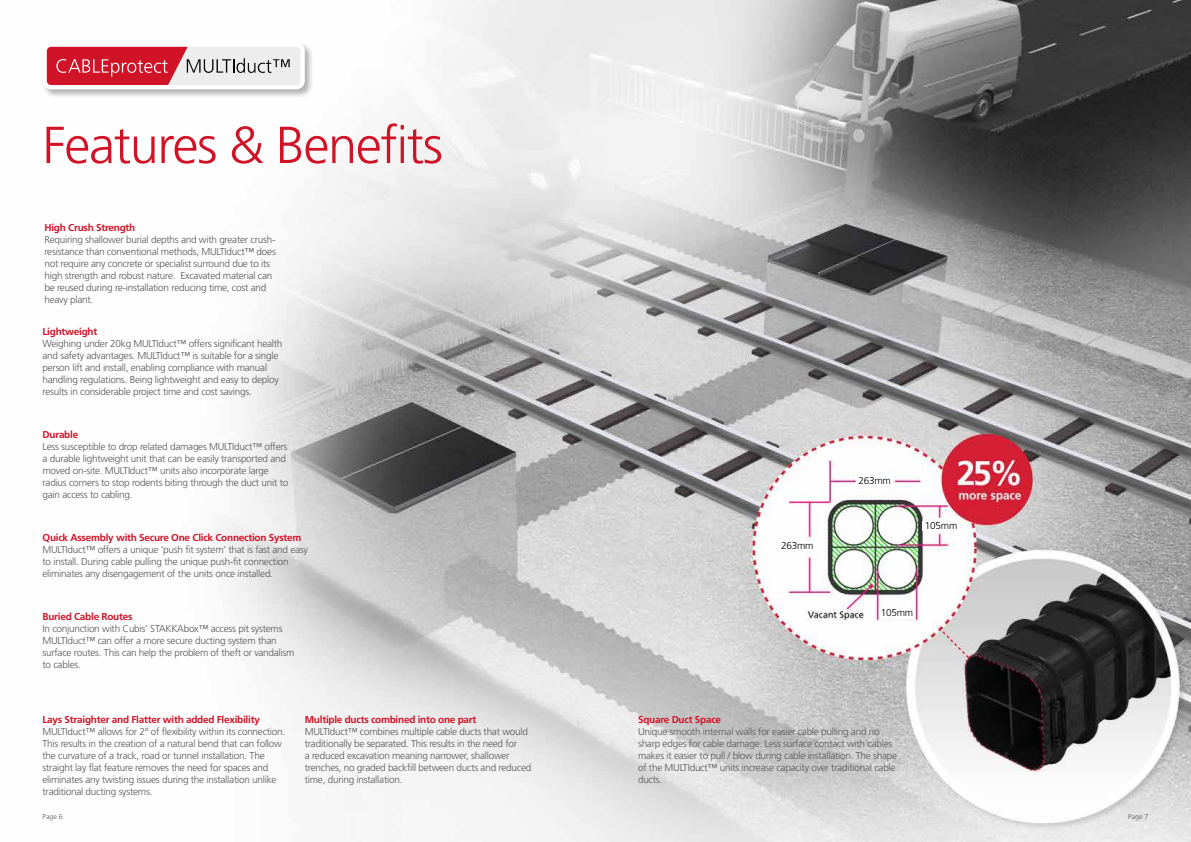
<style>
.page{position:relative;width:1191px;height:842px;background:#fff}
.page>*{position:absolute;margin:0;border:0;box-sizing:border-box;transform-origin:0 0}
.t1{font:300 52px "Frutiger";letter-spacing:-.025em;color:#d11327}
.t2{font:300 10px/12px "Frutiger";letter-spacing:-.025em;color:#575756}
.t3{font:700 10px "Frutiger";letter-spacing:-.025em;color:#d11327}
.t4{font:300 10px "Frutiger";letter-spacing:-.025em;color:#000}
.t5{font:300 7px "Frutiger";color:#575756}
</style>
<div class="page">
<img style="left:223px;top:0;width:968px;height:842px">
<div style="left:41px;top:41px;width:273px;height:58px;background:#000;opacity:.3"></div>
<div style="left:43px;top:43px;width:262px;height:46px;background:#fff;border-radius:9px"></div>
<svg style="left:47px;top:47px;width:253px;height:38px;background:#d77c86"></svg>
<div style="left:856px;top:476px;width:37px;height:10px;background:#fff"></div>
<div style="left:879px;top:608px;width:35px;height:10px;background:#fff"></div>
<div style="left:922px;top:521px;width:37px;height:10px;background:#fff"></div>
<div style="left:778px;top:541px;width:38px;height:10px;background:#fff"></div>
<h1 class="t1" style="left:43px;top:116px;width:402px">Features &amp; Benefits</h1>
<p class="t3" style="left:44px;top:222px;width:92px">High Crush Strength</p>
<p class="t2" style="left:44px;top:234px;width:233px">Requiring shallower burial depths and with greater crush&shy;resistance than conventional methods, MULTIduct™ does not require any concrete or specialist surround due to its high strength and robust nature. Excavated material can be reused during re-installation reducing time, cost and heavy plant.</p>
<p class="t3" style="left:43px;top:325px;width:56px">Lightweight</p>
<p class="t2" style="left:43px;top:337px;width:241px">Weighing under 20kg MULTIduct™ offers significant health and safety advantages. MULTIduct™ is suitable for a single person lift and install, enabling compliance with manual handling regulations. Being lightweight and easy to deploy results in considerable project time and cost savings.</p>
<p class="t3" style="left:43px;top:428px;width:37px">Durable</p>
<p class="t2" style="left:43px;top:440px;width:247px">Less susceptible to drop related damages MULTIduct™ offers a durable lightweight unit that can be easily transported and moved on-site. MULTIduct™ units also incorporate large radius corners to stop rodents biting through the duct unit to gain access to cabling.</p>
<p class="t3" style="left:43px;top:531px;width:260px">Quick Assembly with Secure One Click Connection System</p>
<p class="t2" style="left:43px;top:543px;width:267px">MULTIduct™ offers a unique ‘push fit system’ that is fast and easy to install. During cable pulling the unique push-fit connection eliminates any disengagement of the units once installed.</p>
<p class="t3" style="left:43px;top:610px;width:91px">Buried Cable Routes</p>
<p class="t2" style="left:43px;top:622px;width:253px">In conjunction with Cubis’ STAKKAbox™ access pit systems MULTIduct™ can offer a more secure ducting system than surface routes. This can help the problem of theft or vandalism to cables.</p>
<p class="t3" style="left:43px;top:713px;width:219px">Lays Straighter and Flatter with added Flexibility</p>
<p class="t2" style="left:43px;top:726px;width:244px">MULTIduct™ allows for 2° of flexibility within its connection.<br>This results in the creation of a natural bend that can follow the curvature of a track, road or tunnel installation. The straight lay flat feature removes the need for spaces and eliminates any twisting issues during the installation unlike traditional ducting systems.</p>
<p class="t3" style="left:305px;top:713px;width:173px">Multiple ducts combined into one part</p>
<p class="t2" style="left:305px;top:725px;width:228px">MULTIduct™ combines multiple cable ducts that would traditionally be separated. This results in the need for<br>a reduced excavation meaning narrower, shallower trenches, no graded backfill between ducts and reduced time, during installation.</p>
<p class="t4" style="left:781px;top:540px;width:34px">263mm</p>
<p class="t4" style="left:858px;top:475px;width:34px">263mm</p>
<p class="t4" style="left:925px;top:520px;width:34px">105mm</p>
<p class="t4" style="left:880px;top:606px;width:34px">105mm</p>
<p class="t3" style="left:638px;top:713px;width:85px">Square Duct Space</p>
<p class="t2" style="left:638px;top:725px;width:261px">Unique smooth internal walls for easier cable pulling and no sharp edges for cable damage. Less surface contact with cables makes it easier to pull / blow during cable installation. The shape of the MULTIduct™ units increase capacity over traditional cable ducts.</p>
<p class="t5" style="left:43px;top:812px;width:22px">Page 6</p>
<p class="t5" style="left:1128px;top:812px;width:22px">Page 7</p>
</div>
